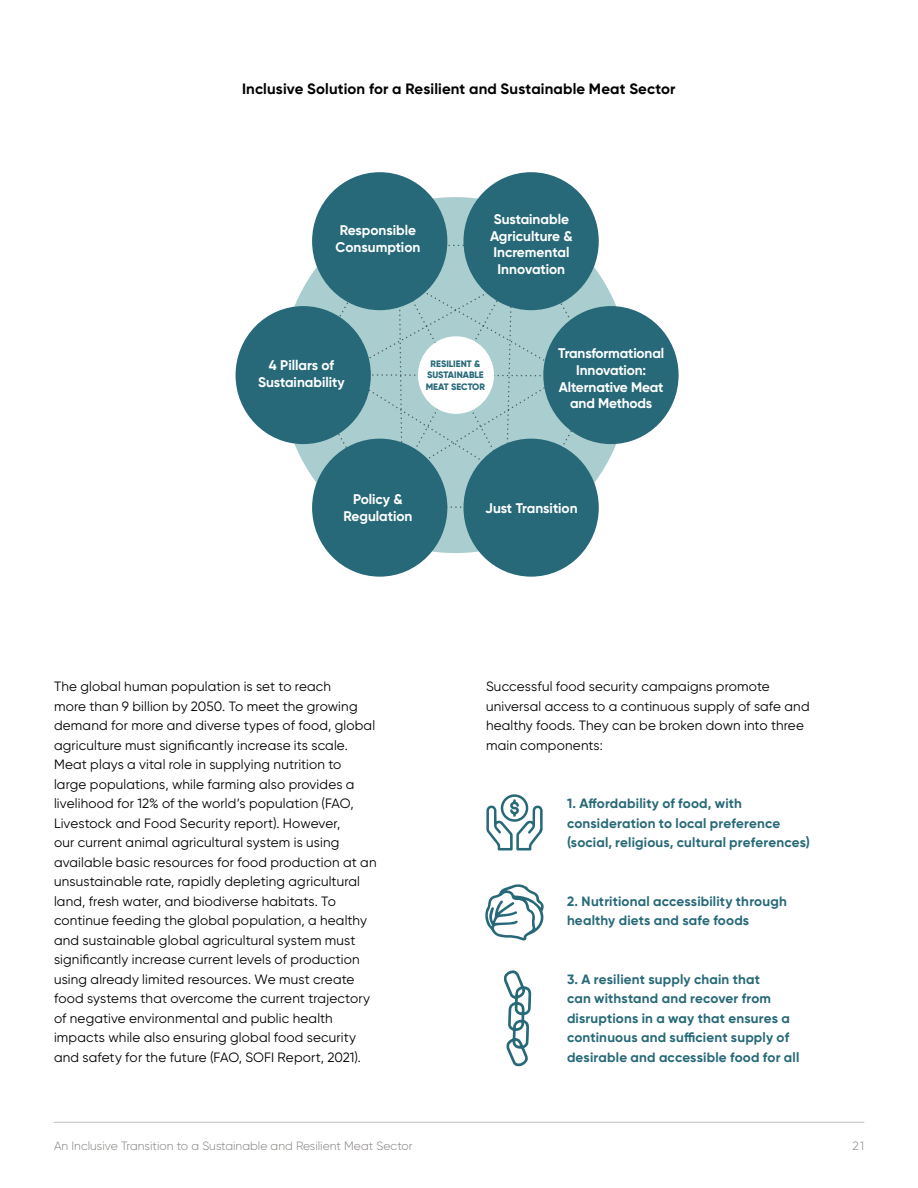
<style>
.page{position:relative;width:918px;height:1188px;background:#fff}
.page>*{position:absolute;margin:0;border:0;box-sizing:border-box;transform-origin:0 0}
.t1{font:700 15px "Gilroy";letter-spacing:.01em;color:#000}
.t2{font:700 13.95px/16.8px "Gilroy";letter-spacing:-.005em;color:#fff;text-align:center}
.t3{font:13.5px/19.5px "Gilroy";letter-spacing:.015em;color:#000}
.t4{font:700 13.5px/19.5px "Gilroy";letter-spacing:.015em;color:#276978}
.t5{font:300 12px "Gilroy";color:#84807f}
.t6{font:800 9.3px/11.7px "Gilroy";color:#276978;text-align:center}
</style>
<div class="page">
<hr style="left:54px;top:1122px;width:810px;height:1px;background:#bcbec0">
<div style="left:281px;top:197px;width:349px;height:356px;background:#aaced0;border-radius:50%"></div>
<svg style="left:305px;top:245px;width:298px;height:263px"></svg>
<div style="left:543px;top:306px;width:136px;height:138px;background:#276978;border-radius:50%"></div>
<div style="left:236px;top:306px;width:135px;height:138px;background:#276978;border-radius:50%"></div>
<div style="left:312px;top:172px;width:135px;height:138px;background:#276978;border-radius:50%"></div>
<div style="left:463px;top:172px;width:136px;height:138px;background:#276978;border-radius:50%"></div>
<div style="left:312px;top:439px;width:135px;height:138px;background:#276978;border-radius:50%"></div>
<div style="left:463px;top:439px;width:136px;height:138px;background:#276978;border-radius:50%"></div>
<div style="left:418px;top:336px;width:76px;height:78px;background:#fff;border-radius:50%"></div>
<svg style="left:486px;top:794px;width:57px;height:57px"></svg>
<svg style="left:485px;top:884px;width:59px;height:57px"></svg>
<svg style="left:504px;top:970px;width:27px;height:97px"></svg>
<p class="t1" style="left:242px;top:79px;width:435px">Inclusive Solution for a Resilient and Sustainable Meat Sector</p>
<p class="t2" style="left:336px;top:222px;width:86px">Responsible<br>Consumption</p>
<p class="t2" style="left:490px;top:210px;width:84px">Sustainable<br>Agriculture &amp;<br>Incremental<br>Innovation</p>
<p class="t2" style="left:258px;top:357px;width:88px">4 Pillars of<br>Sustainability</p>
<p class="t6" style="left:426px;top:358px;width:61px">RESILIENT &amp;<br>SUSTAINABLE<br>MEAT SECTOR</p>
<p class="t2" style="left:558px;top:345px;width:107px">Transformational<br>Innovation:<br>Alternative Meat and Methods</p>
<p class="t2" style="left:343px;top:491px;width:71px">Policy &amp;<br>Regulation</p>
<p class="t2" style="left:485px;top:500px;width:94px">Just Transition</p>
<p class="t3" style="left:54px;top:677px;width:324px">The global human population is set to reach<br>more than 9 billion by 2050. To meet the growing demand for more and diverse types of food, global agriculture must significantly increase its scale.<br>Meat plays a vital role in supplying nutrition to large populations, while farming also provides a livelihood for 12% of the world’s population (FAO, Livestock and Food Security report). However,<br>our current animal agricultural system is using available basic resources for food production at an unsustainable rate, rapidly depleting agricultural land, fresh water, and biodiverse habitats. To continue feeding the global population, a healthy and sustainable global agricultural system must significantly increase current levels of production using already limited resources. We must create food systems that overcome the current trajectory of negative environmental and public health impacts while also ensuring global food security and safety for the future (FAO, SOFI Report, 2021).</p>
<p class="t3" style="left:486px;top:677px;width:325px">Successful food security campaigns promote universal access to a continuous supply of safe and healthy foods. They can be broken down into three main components:</p>
<p class="t4" style="left:567px;top:794px;width:245px">1. Affordability of food, with consideration to local preference (social, religious, cultural preferences)</p>
<p class="t4" style="left:567px;top:891px;width:221px">2. Nutritional accessibility through healthy diets and safe foods</p>
<p class="t4" style="left:567px;top:969px;width:234px">3. A resilient supply chain that<br>can withstand and recover from disruptions in a way that ensures a continuous and sufficient supply of desirable and accessible food for all</p>
<p class="t5" style="left:54px;top:1138px;width:360px">An Inclusive Transition to a Sustainable and Resilient Meat Sector</p>
<p class="t5" style="left:852px;top:1138px;width:13px">21</p>
</div>
